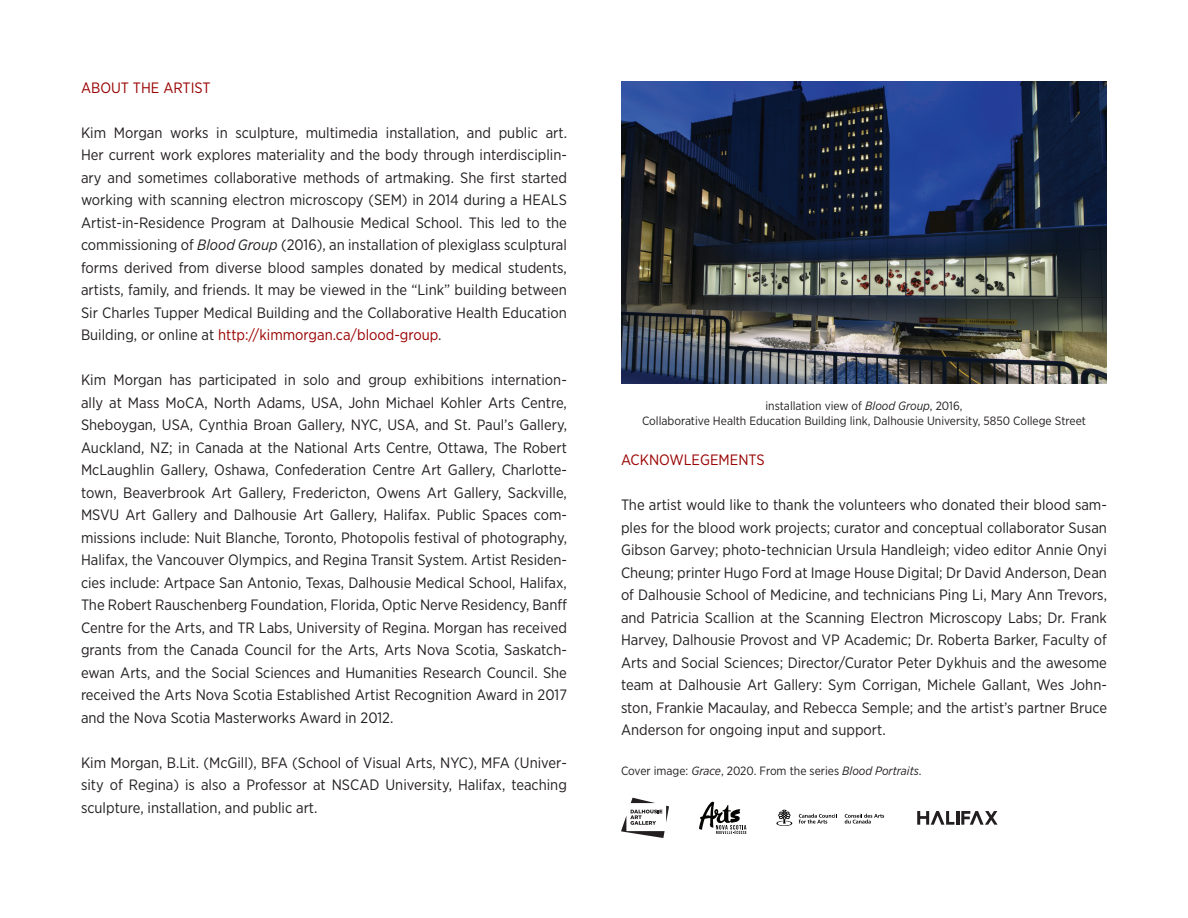
<style>
.page{position:relative;width:1188px;height:918px;background:#fff}
.page>*{position:absolute;margin:0;border:0;box-sizing:border-box;transform-origin:0 0}
.t1{font:15px/22.5px "Gotham Narrow";color:#231f20;text-align:justify}
.t2{font:15px "Gotham Narrow";color:#900}
.t3{font:12px "Gotham Narrow";color:#231f20}
.s1{font-style:italic}
.s2{color:#900}
</style>
<div class="page">
<img style="left:621px;top:81px;width:486px;height:303px">
<svg style="left:621px;top:798px;width:48px;height:40px"></svg>
<hr style="left:956px;top:811px;width:3px;height:14px;background:#231f20">
<svg style="left:961px;top:811px;width:37px;height:14px"></svg>
<svg style="left:917px;top:811px;width:37px;height:14px"></svg>
<svg style="left:776px;top:810px;width:17px;height:16px"></svg>
<svg style="left:799px;top:814px;width:38px;height:10px"></svg>
<svg style="left:845px;top:814px;width:39px;height:10px"></svg>
<svg style="left:699px;top:802px;width:47px;height:32px"></svg>
<p class="t2" style="left:81px;top:78px;width:131px">ABOUT THE ARTIST</p>
<p class="t1" style="left:81px;top:121px;width:488px">Kim Morgan works in sculpture, multimedia installation, and public art.<br>Her current work explores materiality and the body through interdisciplin&shy;ary and sometimes collaborative methods of artmaking. She first started working with scanning electron microscopy (SEM) in 2014 during a HEALS Artist-in-Residence Program at Dalhousie Medical School. This led to the commissioning of <span class="s1">Blood Group</span> (2016), an installation of plexiglass sculptural forms derived from diverse blood samples donated by medical students, artists, family, and friends. It may be viewed in the “Link” building between Sir Charles Tupper Medical Building and the Collaborative Health Education Building, or online at <span class="s2">http://kimmorgan.ca/blood-group</span>.</p>
<p class="t1" style="left:81px;top:369px;width:488px">Kim Morgan has participated in solo and group exhibitions internation&shy;ally at Mass MoCA, North Adams, USA, John Michael Kohler Arts Centre, Sheboygan, USA, Cynthia Broan Gallery, NYC, USA, and St. Paul’s Gallery, Auckland, NZ; in Canada at the National Arts Centre, Ottawa, The Robert McLaughlin Gallery, Oshawa, Confederation Centre Art Gallery, Charlotte&shy;town, Beaverbrook Art Gallery, Fredericton, Owens Art Gallery, Sackville, MSVU Art Gallery and Dalhousie Art Gallery, Halifax. Public Spaces com&shy;missions include: Nuit Blanche, Toronto, Photopolis festival of photography, Halifax, the Vancouver Olympics, and Regina Transit System. Artist Residen&shy;cies include: Artpace San Antonio, Texas, Dalhousie Medical School, Halifax, The Robert Rauschenberg Foundation, Florida, Optic Nerve Residency, Banff Centre for the Arts, and TR Labs, University of Regina. Morgan has received grants from the Canada Council for the Arts, Arts Nova Scotia, Saskatch&shy;ewan Arts, and the Social Sciences and Humanities Research Council. She received the Arts Nova Scotia Established Artist Recognition Award in 2017 and the Nova Scotia Masterworks Award in 2012.</p>
<p class="t1" style="left:81px;top:751px;width:488px">Kim Morgan, B.Lit. (McGill), BFA (School of Visual Arts, NYC), MFA (Univer&shy;sity of Regina) is also a Professor at NSCAD University, Halifax, teaching sculpture, installation, and public art.</p>
<p class="t3" style="left:766px;top:398px;width:198px">installation view of <span class="s1">Blood Group</span>, 2016,</p>
<p class="t3" style="left:642px;top:413px;width:445px">Collaborative Health Education Building link, Dalhousie University, 5850 College Street</p>
<p class="t2" style="left:621px;top:451px;width:145px">ACKNOWLEGEMENTS</p>
<p class="t1" style="left:621px;top:493px;width:488px">The artist would like to thank the volunteers who donated their blood sam&shy;ples for the blood work projects; curator and conceptual collaborator Susan Gibson Garvey; photo-technician Ursula Handleigh; video editor Annie Onyi Cheung; printer Hugo Ford at Image House Digital; Dr David Anderson, Dean of Dalhousie School of Medicine, and technicians Ping Li, Mary Ann Trevors, and Patricia Scallion at the Scanning Electron Microscopy Labs; Dr. Frank Harvey, Dalhousie Provost and VP Academic; Dr. Roberta Barker, Faculty of Arts and Social Sciences; Director/Curator Peter Dykhuis and the awesome team at Dalhousie Art Gallery: Sym Corrigan, Michele Gallant, Wes John&shy;ston, Frankie Macaulay, and Rebecca Semple; and the artist’s partner Bruce Anderson for ongoing input and support.</p>
<p class="t3" style="left:621px;top:763px;width:302px">Cover image: <span class="s1">Grace</span>, 2020. From the series <span class="s1">Blood Portraits</span>.</p>
</div>
